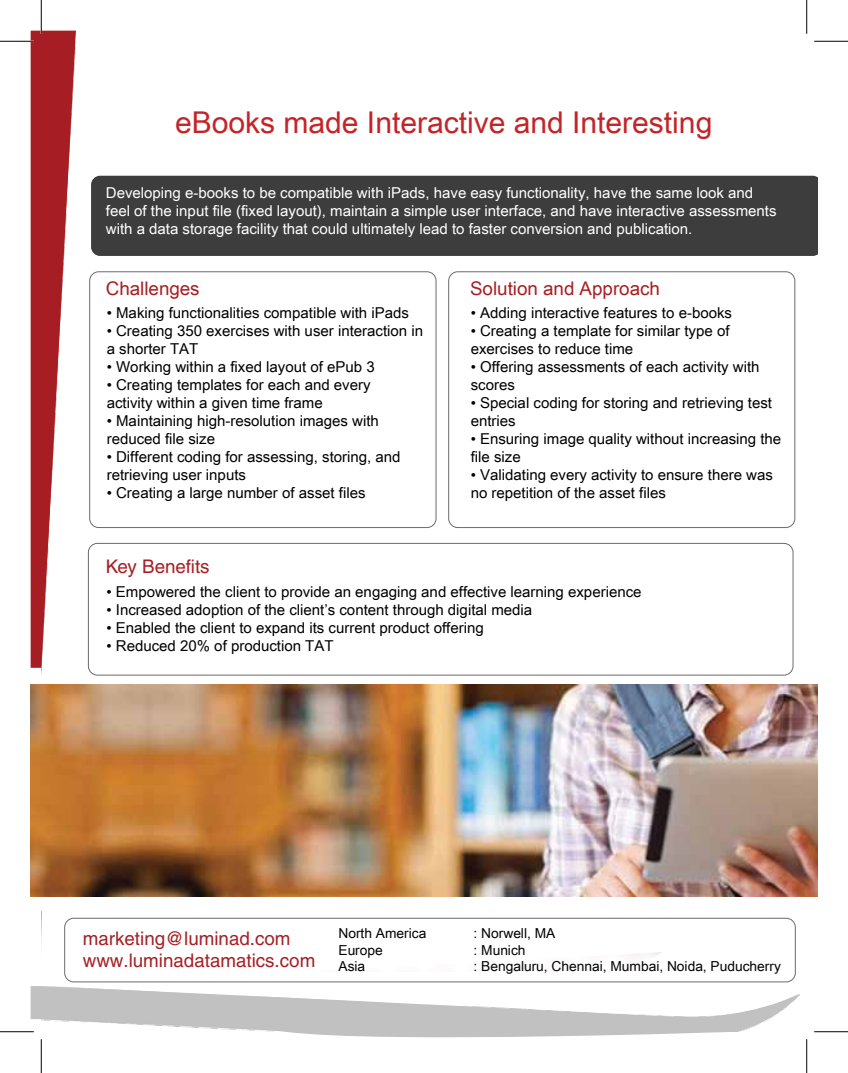
<style>
.page{position:relative;width:848px;height:1073px;background:#fff}
.page>*{position:absolute;margin:0;border:0;box-sizing:border-box;transform-origin:0 0}
.t1{font:30px "Arial Unicode MS";color:#c52328}
.t2{font:18.75px/22.5px "Helvetica LT Std";color:#a61f24}
.t3{font:18.75px "Arial Unicode MS";color:#a61e23}
.t4{font:18.75px "Helvetica LT Std";color:#a61e23}
.t5{font:15px/18px "Arial Unicode MS";color:#010101}
.t6{font:15px/18px "Arial Unicode MS";color:#fff}
.t7{font:13.75px "Arial Unicode MS";color:#020202}
</style>
<div class="page">
<div style="left:64px;top:918px;width:731px;height:64px;border:1px solid #6b6b6a;border-radius:9px"></div>
<div style="left:661px;top:176px;width:156px;height:80px;background:#3e3d3d"></div>
<img style="left:41px;top:175px;width:620px;height:796px">
<svg style="left:31px;top:31px;width:45px;height:636px"></svg>
<svg style="left:31px;top:986px;width:768px;height:52px;fill:#c2c1c1"></svg>
<div style="left:448px;top:272px;width:346px;height:255px;background:#fff;border-radius:9px"></div>
<div style="left:448px;top:271px;width:347px;height:256px;border:1px solid #6b6b6a;border-radius:9px"></div>
<img style="left:31px;top:685px;width:786px;height:211px">
<hr style="left:0;top:40px;width:34px;height:2px;background:#fff">
<hr style="left:0;top:1030px;width:34px;height:2px;background:#fff">
<hr style="left:40px;top:0;width:2px;height:34px;background:#fff">
<hr style="left:0;top:41px;width:34px;height:1px;background:#000">
<hr style="left:814px;top:41px;width:34px;height:1px;background:#000">
<hr style="left:0;top:1031px;width:34px;height:1px;background:#000">
<hr style="left:814px;top:1031px;width:34px;height:1px;background:#000">
<hr style="left:41px;top:0;width:1px;height:34px;background:#000">
<hr style="left:41px;top:1039px;width:1px;height:33px;background:#000">
<hr style="left:806px;top:0;width:1px;height:34px;background:#000">
<hr style="left:806px;top:1039px;width:1px;height:33px;background:#000">
<h1 class="t1" style="left:175px;top:100px;width:538px">eBooks made Interactive and Interesting</h1>
<p class="t6" style="left:106px;top:184px;width:672px">Developing e-books to be compatible with iPads, have easy functionality, have the same look and feel of the input file (fixed layout), maintain a simple user interface, and have interactive assessments with a data storage facility that could ultimately lead to faster conversion and publication.</p>
<p class="t3" style="left:106px;top:275px;width:95px">Challenges</p>
<p class="t5" style="left:107px;top:303px;width:304px">• Making functionalities compatible with iPads</p>
<p class="t5" style="left:107px;top:321px;width:318px">• Creating 350 exercises with user interaction in a shorter TAT</p>
<p class="t5" style="left:107px;top:357px;width:269px">• Working within a fixed layout of ePub 3</p>
<p class="t5" style="left:107px;top:375px;width:265px">• Creating templates for each and every activity within a given time frame</p>
<p class="t5" style="left:107px;top:411px;width:274px">• Maintaining high-resolution images with reduced file size</p>
<p class="t5" style="left:107px;top:447px;width:295px">• Different coding for assessing, storing, and retrieving user inputs</p>
<p class="t5" style="left:107px;top:483px;width:260px">• Creating a large number of asset files</p>
<p class="t4" style="left:106px;top:555px;width:105px">Key Benefits</p>
<p class="t3" style="left:470px;top:275px;width:191px">Solution and Approach</p>
<p class="t5" style="left:470px;top:303px;width:263px">• Adding interactive features to e-books</p>
<p class="t5" style="left:470px;top:321px;width:260px">• Creating a template for similar type of exercises to reduce time</p>
<p class="t5" style="left:470px;top:357px;width:290px">• Offering assessments of each activity with scores</p>
<p class="t5" style="left:470px;top:393px;width:303px">• Special coding for storing and retrieving test entries</p>
<p class="t5" style="left:470px;top:429px;width:312px">• Ensuring image quality without increasing the file size</p>
<p class="t5" style="left:470px;top:465px;width:304px">• Validating every activity to ensure there was no repetition of the asset files</p>
<p class="t5" style="left:106px;top:582px;width:536px">• Empowered the client to provide an engaging and effective learning experience</p>
<p class="t5" style="left:106px;top:600px;width:427px">• Increased adoption of the client’s content through digital media</p>
<p class="t5" style="left:106px;top:618px;width:379px">• Enabled the client to expand its current product offering</p>
<p class="t5" style="left:106px;top:636px;width:229px">• Reduced 20% of production TAT</p>
<p class="t2" style="left:83px;top:926px;width:234px">marketing@luminad.com www.luminadatamatics.com</p>
<p class="t7" style="left:338px;top:923px;width:89px">North America</p>
<p class="t7" style="left:473px;top:923px;width:83px">: Norwell, MA</p>
<p class="t7" style="left:338px;top:940px;width:46px">Europe</p>
<p class="t7" style="left:473px;top:940px;width:53px">: Munich</p>
<p class="t7" style="left:338px;top:956px;width:28px">Asia</p>
<p class="t7" style="left:473px;top:956px;width:309px">: Bengaluru, Chennai, Mumbai, Noida, Puducherry</p>
</div>
